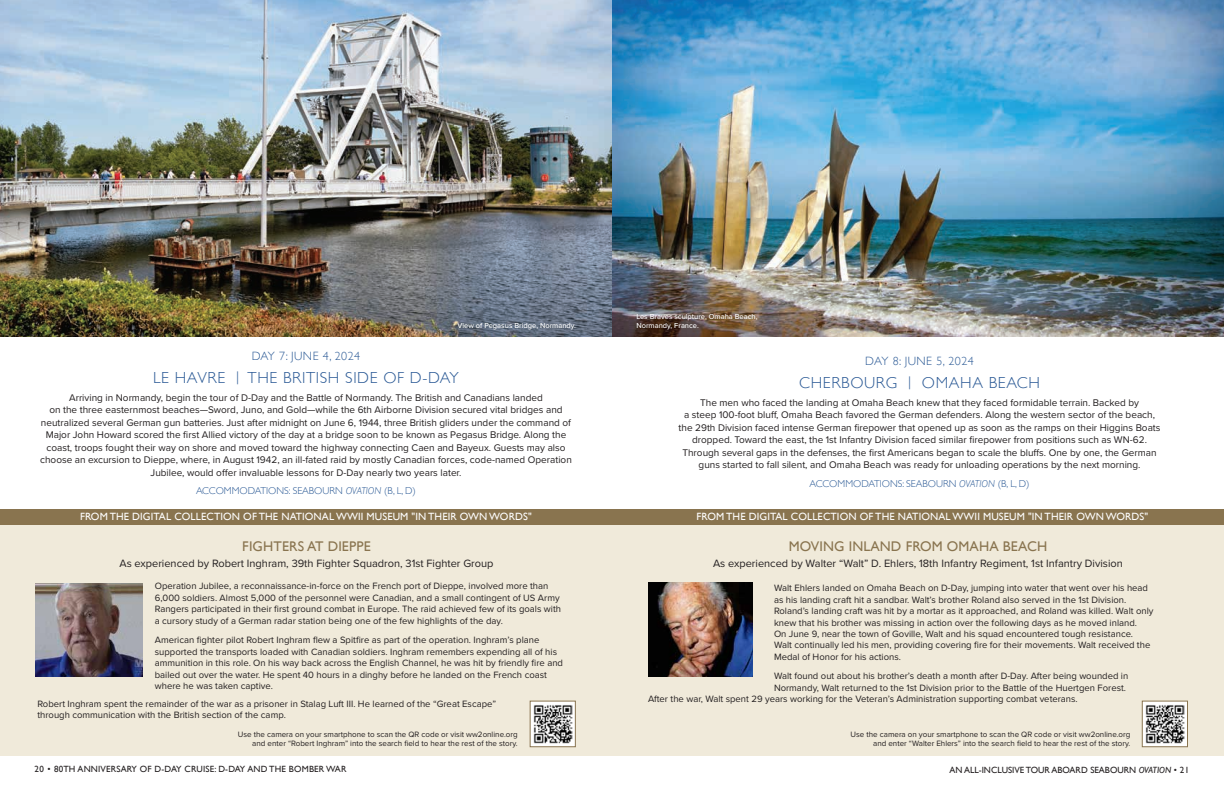
<style>
.page{position:relative;width:1224px;height:792px;background:#fff}
.page>*{position:absolute;margin:0;border:0;box-sizing:border-box;transform-origin:0 0}
.t1{font:300 16px "Gill Sans";letter-spacing:.04em;color:#2a5995}
.t2{font:14px "Gill Sans";letter-spacing:.01em;color:#89744f}
.t3{font:300 12px "Gill Sans";letter-spacing:.04em;color:#2a5995}
.t4{font:11px "Proxima Nova";color:#231f20}
.t5{font:10.5px "Gill Sans";letter-spacing:.01em;color:#fff}
.t6{font:10px/12.5px "Proxima Nova";color:#231f20;text-align:center}
.t7{font:300 10px "Gill Sans";color:#2a5995}
.t8{font:9.5px/11.5px "Proxima Nova";color:#231f20}
.t9{font:9px "Gill Sans";letter-spacing:.02em;color:#231f20}
.t10{font:9px "Gill Sans";color:#231f20}
.t11{font:8px/9.5px "Proxima Nova";color:#231f20;text-align:right}
.t12{font:500 7.5px/9px "Proxima Nova";color:#fff}
.s1{font-size:14px}
.s2{font-style:italic}
</style>
<div class="page">
<div style="left:0;top:509px;width:1224px;height:246px;background:#f0eada"></div>
<svg style="left:1144px;top:703px;width:42px;height:42px"></svg>
<img style="left:1145px;top:704px;width:39px;height:39px">
<div style="left:1142px;top:701px;width:46px;height:46px;border:1px solid #89744f"></div>
<img style="left:648px;top:583px;width:105px;height:93px">
<img style="left:0;top:0;width:1224px;height:337px">
<img style="left:36px;top:583px;width:107px;height:94px">
<svg style="left:532px;top:703px;width:42px;height:42px"></svg>
<img style="left:533px;top:704px;width:39px;height:39px">
<div style="left:530px;top:701px;width:46px;height:46px;border:1px solid #89744f"></div>
<div style="left:0;top:509px;width:612px;height:15px;background:#89744f"></div>
<div style="left:612px;top:509px;width:612px;height:15px;background:#89744f"></div>
<p class="t12" style="left:458px;top:321px;width:120px">View of Pegasus Bridge, Normandy.</p>
<p class="t3" style="left:252px;top:347px;width:110px">DAY 7: JUNE 4, 2024</p>
<h1 class="t1" style="left:153px;top:365px;width:307px">LE HAVRE <span class="s1">|</span> THE BRITISH SIDE OF D-DAY</h1>
<p class="t6" style="left:40px;top:391px;width:533px">Arriving in Normandy, begin the tour of D-Day and the Battle of Normandy. The British and Canadians landed<br>on the three easternmost beaches—Sword, Juno, and Gold—while the 6th Airborne Division secured vital bridges and neutralized several German gun batteries. Just after midnight on June 6, 1944, three British gliders under the command of Major John Howard scored the first Allied victory of the day at a bridge soon to be known as Pegasus Bridge. Along the coast, troops fought their way on shore and moved toward the highway connecting Caen and Bayeux. Guests may also choose an excursion to Dieppe, where, in August 1942, an ill-fated raid by mostly Canadian forces, code-named Operation Jubilee, would offer invaluable lessons for D-Day nearly two years later.</p>
<p class="t7" style="left:196px;top:483px;width:221px">ACCOMMODATIONS: SEABOURN <span class="s2">OVATION</span> (B, L, D)</p>
<p class="t12" style="left:636px;top:312px;width:123px">Les Braves sculpture, Omaha Beach,<br>Normandy, France.</p>
<p class="t3" style="left:865px;top:352px;width:110px">DAY 8: JUNE 5, 2024</p>
<h1 class="t1" style="left:799px;top:371px;width:242px">CHERBOURG <span class="s1">|</span> OMAHA BEACH</h1>
<p class="t6" style="left:679px;top:396px;width:483px">The men who faced the landing at Omaha Beach knew that they faced formidable terrain. Backed by<br>a steep 100-foot bluff, Omaha Beach favored the German defenders. Along the western sector of the beach, the 29th Division faced intense German firepower that opened up as soon as the ramps on their Higgins Boats dropped. Toward the east, the 1st Infantry Division faced similar firepower from positions such as WN-62.<br>Through several gaps in the defenses, the first Americans began to scale the bluffs. One by one, the German guns started to fall silent, and Omaha Beach was ready for unloading operations by the next morning.</p>
<p class="t7" style="left:810px;top:476px;width:221px">ACCOMMODATIONS: SEABOURN <span class="s2">OVATION</span> (B, L, D)</p>
<p class="t5" style="left:80px;top:510px;width:453px">FROM THE DIGITAL COLLECTION OF THE NATIONAL WWII MUSEUM "IN THEIR OWN WORDS"</p>
<p class="t5" style="left:697px;top:510px;width:453px">FROM THE DIGITAL COLLECTION OF THE NATIONAL WWII MUSEUM "IN THEIR OWN WORDS"</p>
<h2 class="t2" style="left:789px;top:538px;width:260px">MOVING INLAND FROM OMAHA BEACH</h2>
<p class="t4" style="left:713px;top:555px;width:411px">As experienced by Walter “Walt” D. Ehlers, 18th Infantry Regiment, 1st Infantry Division</p>
<p class="t8" style="left:774px;top:582px;width:381px">Walt Ehlers landed on Omaha Beach on D-Day, jumping into water that went over his head as his landing craft hit a sandbar. Walt’s brother Roland also served in the 1st Division.<br>Roland’s landing craft was hit by a mortar as it approached, and Roland was killed. Walt only knew that his brother was missing in action over the following days as he moved inland.<br>On June 9, near the town of Goville, Walt and his squad encountered tough resistance.<br>Walt continually led his men, providing covering fire for their movements. Walt received the Medal of Honor for his actions.</p>
<p class="t8" style="left:774px;top:670px;width:356px">Walt found out about his brother’s death a month after D-Day. After being wounded in</p>
<p class="t8" style="left:774px;top:681px;width:354px">Normandy, Walt returned to the 1st Division prior to the Battle of the Huertgen Forest.</p>
<p class="t8" style="left:648px;top:692px;width:431px">After the war, Walt spent 29 years working for the Veteran’s Administration supporting combat veterans.</p>
<h2 class="t2" style="left:242px;top:538px;width:130px">FIGHTERS AT DIEPPE</h2>
<p class="t4" style="left:119px;top:555px;width:376px">As experienced by Robert Inghram, 39th Fighter Squadron, 31st Fighter Group</p>
<p class="t8" style="left:155px;top:580px;width:408px">Operation Jubilee, a reconnaissance-in-force on the French port of Dieppe, involved more than 6,000 soldiers. Almost 5,000 of the personnel were Canadian, and a small contingent of US Army Rangers participated in their first ground combat in Europe. The raid achieved few of its goals with a cursory study of a German radar station being one of the few highlights of the day.</p>
<p class="t8" style="left:155px;top:634px;width:410px">American fighter pilot Robert Inghram flew a Spitfire as part of the operation. Inghram’s plane supported the transports loaded with Canadian soldiers. Inghram remembers expending all of his ammunition in this role. On his way back across the English Channel, he was hit by friendly fire and bailed out over the water. He spent 40 hours in a dinghy before he landed on the French coast where he was taken captive.</p>
<p class="t8" style="left:37px;top:697px;width:460px">Robert Inghram spent the remainder of the war as a prisoner in Stalag Luft III. He learned of the “Great Escape” through communication with the British section of the camp.</p>
<p class="t11" style="left:238px;top:729px;width:281px">Use the camera on your smartphone to scan the QR code or visit ww2online.org and enter “Robert Inghram” into the search field to hear the rest of the story.</p>
<p class="t11" style="left:851px;top:729px;width:281px">Use the camera on your smartphone to scan the QR code or visit ww2online.org and enter “Walter Ehlers” into the search field to hear the rest of the story.</p>
<p class="t9" style="left:35px;top:764px;width:314px">20 • 80TH ANNIVERSARY OF D-DAY CRUISE: D-DAY AND THE BOMBER WAR</p>
<p class="t10" style="left:949px;top:765px;width:242px">AN ALL-INCLUSIVE TOUR ABOARD SEABOURN <span class="s2">OVATION</span> • 21</p>
</div>
